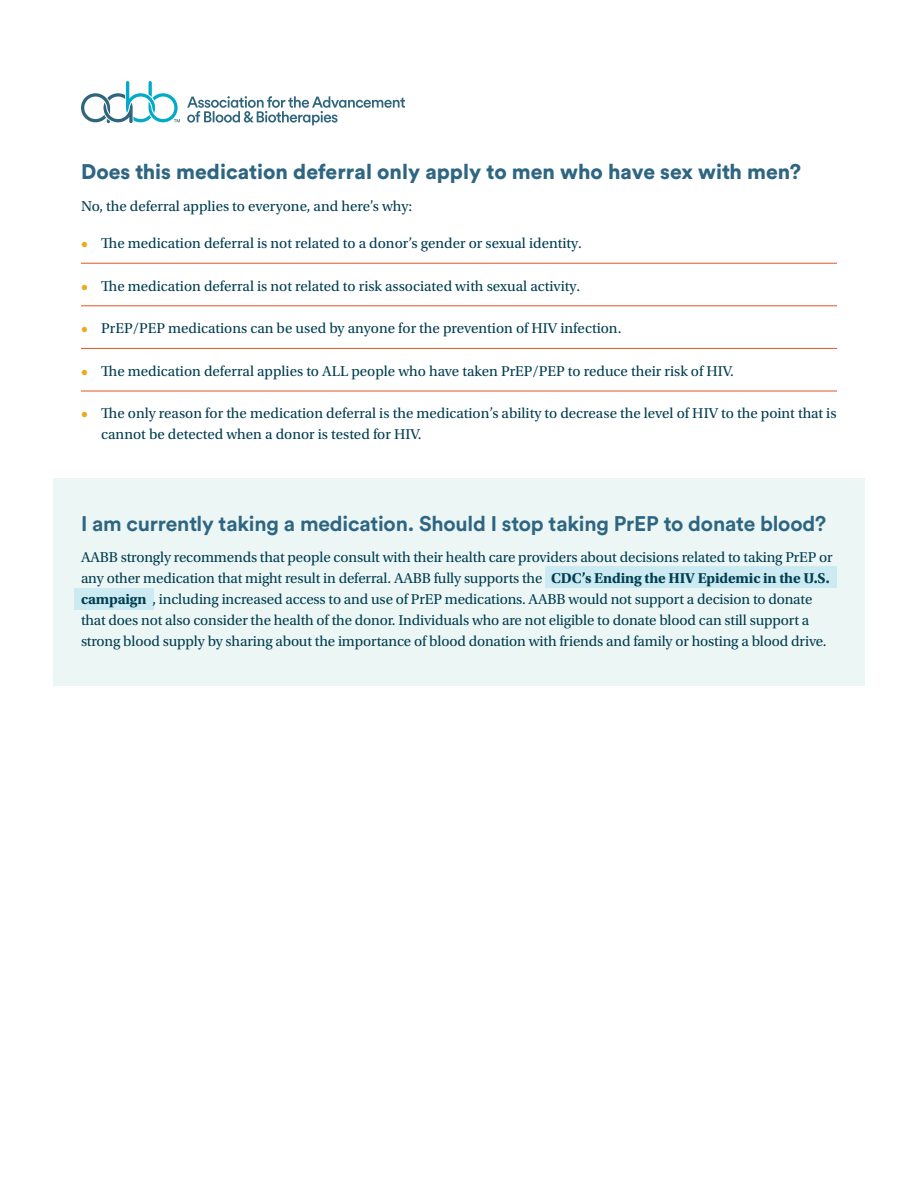
<style>
.page{position:relative;width:918px;height:1188px;background:#fff}
.page>*{position:absolute;margin:0;border:0;box-sizing:border-box;transform-origin:0 0}
.t1{font:700 21px "Circular Std";letter-spacing:-.01em;color:#2e6682}
.t2{font:21px "Circular Std Black";color:#2e6682}
.t3{font:15px/21px "Utopia Std";letter-spacing:-.005em;color:#013d51}
.s1{font-weight:700;color:#ebaa20}
.s2{font-weight:700}
</style>
<div class="page">
<svg style="left:187px;top:96px;width:218px;height:29px"></svg>
<svg style="left:81px;top:81px;width:99px;height:42px"></svg>
<div style="left:53px;top:478px;width:812px;height:208px;background:#ecf7f5"></div>
<div style="left:545px;top:566px;width:292px;height:22px;background:#cbeaf1"></div>
<div style="left:74px;top:589px;width:79px;height:21px;background:#cbeaf1"></div>
<hr style="left:81px;top:263px;width:756px;height:1px;background:#e45324">
<hr style="left:81px;top:305px;width:756px;height:1px;background:#e45324">
<hr style="left:81px;top:348px;width:756px;height:1px;background:#e45324">
<hr style="left:81px;top:391px;width:756px;height:1px;background:#e45324">
<h1 class="t2" style="left:81px;top:158px;width:722px">Does this medication deferral only apply to men who have sex with men?</h1>
<p class="t3" style="left:81px;top:196px;width:333px">No, the deferral applies to everyone, and here’s why:</p>
<p class="t3" style="left:81px;top:233px;width:502px"><span class="s1">•</span> The medication deferral is not related to a donor’s gender or sexual identity.</p>
<p class="t3" style="left:81px;top:275px;width:501px"><span class="s1">•</span> The medication deferral is not related to risk associated with sexual activity.</p>
<p class="t3" style="left:81px;top:318px;width:542px"><span class="s1">•</span> PrEP/PEP medications can be used by anyone for the prevention of HIV infection.</p>
<p class="t3" style="left:81px;top:361px;width:655px"><span class="s1">•</span> The medication deferral applies to ALL people who have taken PrEP/PEP to reduce their risk of HIV.</p>
<p class="t3" style="left:101px;top:403px;width:737px;text-indent:-20px"><span class="s1">•</span> The only reason for the medication deferral is the medication’s ability to decrease the level of HIV to the point that is cannot be detected when a donor is tested for HIV.</p>
<h1 class="t1" style="left:81px;top:510px;width:747px">I am currently taking a medication. Should I stop taking PrEP to donate blood?</h1>
<p class="t3" style="left:81px;top:547px;width:753px">AABB strongly recommends that people consult with their health care providers about decisions related to taking PrEP or any other medication that might result in deferral. AABB fully supports the <span class="s2">CDC’s Ending the HIV Epidemic in the U.S. campaign</span> , including increased access to and use of PrEP medications. AABB would not support a decision to donate that does not also consider the health of the donor. Individuals who are not eligible to donate blood can still support a strong blood supply by sharing about the importance of blood donation with friends and family or hosting a blood drive.</p>
</div>
